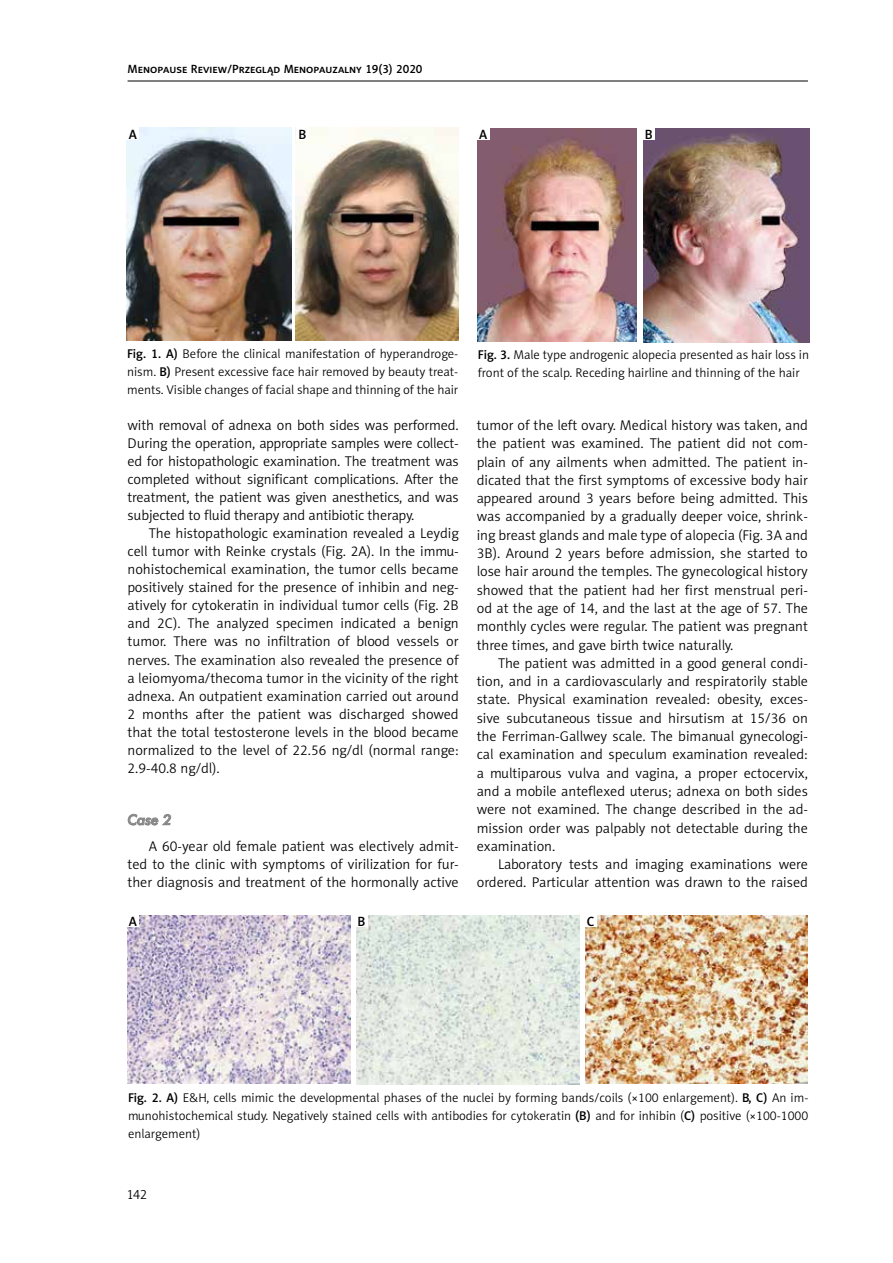
<style>
.page{position:relative;width:893px;height:1263px;background:#fff}
.page>*{position:absolute;margin:0;border:0;box-sizing:border-box;transform-origin:0 0}
.t1{font:14.25px/18.3px "Naomi Sans EFN Light";color:#000;text-align:justify}
.t2{font:14.25px "Futura Md PL Italic A";color:#878787}
.t3{font:13.5px "Naomi Sans EFN Medium";color:#000}
.t4{font:13.5px "Naomi Sans EFNTT Light";color:#000}
.t5{font:12.75px/18px "Naomi Sans EFN Light";color:#000;text-align:justify}
.t6{font:12px "Naomi Sans EFN Medium";color:#000}
.s1{font-family:"Naomi Sans EFN Medium"}
</style>
<div class="page">
<hr style="left:128px;top:81px;width:680px;height:1px;background:#000">
<svg style="left:127px;top:813px;width:44px;height:13px"></svg>
<img style="left:127px;top:128px;width:165px;height:212px">
<img style="left:296px;top:128px;width:163px;height:212px">
<div style="left:127px;top:128px;width:12px;height:12px;background:#fff"></div>
<div style="left:296px;top:128px;width:13px;height:12px;background:#fff"></div>
<img style="left:128px;top:915px;width:222px;height:168px">
<img style="left:356px;top:915px;width:223px;height:169px">
<img style="left:585px;top:915px;width:223px;height:168px">
<div style="left:126px;top:914px;width:13px;height:13px;background:#fff"></div>
<div style="left:355px;top:914px;width:13px;height:13px;background:#fff"></div>
<div style="left:584px;top:914px;width:13px;height:13px;background:#fff"></div>
<img style="left:478px;top:129px;width:159px;height:212px">
<img style="left:643px;top:129px;width:166px;height:213px">
<div style="left:477px;top:128px;width:12px;height:12px;background:#fff"></div>
<div style="left:642px;top:128px;width:13px;height:12px;background:#fff"></div>
<p class="t6" style="left:128px;top:61px;width:296px">Menopause Review/Przegląd Menopauzalny 19(3) 2020</p>
<p class="t3" style="left:129px;top:126px;width:10px">A</p>
<p class="t3" style="left:298px;top:126px;width:9px">B</p>
<p class="t3" style="left:479px;top:126px;width:10px">A</p>
<p class="t3" style="left:645px;top:126px;width:9px">B</p>
<p class="t5" style="left:127px;top:345px;width:333px"><span class="s1">Fig. 1. A)</span> Before the clinical manifestation of hyperandroge&shy;nism. <span class="s1">B)</span> Present excessive face hair removed by beauty treat&shy;ments. Visible changes of facial shape and thinning of the hair</p>
<p class="t1" style="left:128px;top:416px;width:333px">with removal of adnexa on both sides was performed.<br>During the operation, appropriate samples were collect&shy;ed for histopathologic examination. The treatment was completed without significant complications. After the treatment, the patient was given anesthetics, and was subjected to fluid therapy and antibiotic therapy.</p>
<p class="t1" style="left:128px;top:524px;width:333px;text-indent:21px">The histopathologic examination revealed a Leydig cell tumor with Reinke crystals (Fig. 2A). In the immu&shy;nohistochemical examination, the tumor cells became positively stained for the presence of inhibin and neg&shy;atively for cytokeratin in individual tumor cells (Fig. 2B and 2C). The analyzed specimen indicated a benign tumor. There was no infiltration of blood vessels or nerves. The examination also revealed the presence of a leiomyoma/thecoma tumor in the vicinity of the right adnexa. An outpatient examination carried out around 2 months after the patient was discharged showed that the total testosterone levels in the blood became normalized to the level of 22.56 ng/dl (normal range:<br>2.9-40.8 ng/dl).</p>
<p class="t2" style="left:128px;top:811px;width:45px">Case 2</p>
<p class="t1" style="left:128px;top:837px;width:333px;text-indent:21px">A 60-year old female patient was electively admit&shy;ted to the clinic with symptoms of virilization for fur&shy;ther diagnosis and treatment of the hormonally active</p>
<p class="t5" style="left:478px;top:346px;width:333px"><span class="s1">Fig. 3.</span> Male type androgenic alopecia presented as hair loss in front of the scalp. Receding hairline and thinning of the hair</p>
<p class="t1" style="left:477px;top:416px;width:333px">tumor of the left ovary. Medical history was taken, and the patient was examined. The patient did not com&shy;plain of any ailments when admitted. The patient in&shy;dicated that the first symptoms of excessive body hair appeared around 3 years before being admitted. This was accompanied by a gradually deeper voice, shrink&shy;ing breast glands and male type of alopecia (Fig. 3A and 3B). Around 2 years before admission, she started to lose hair around the temples. The gynecological history showed that the patient had her first menstrual peri&shy;od at the age of 14, and the last at the age of 57. The monthly cycles were regular. The patient was pregnant three times, and gave birth twice naturally.</p>
<p class="t1" style="left:477px;top:654px;width:333px;text-indent:21px">The patient was admitted in a good general condi&shy;tion, and in a cardiovascularly and respiratorily stable state. Physical examination revealed: obesity, exces&shy;sive subcutaneous tissue and hirsutism at 15/36 on the Ferriman-Gallwey scale. The bimanual gynecologi&shy;cal examination and speculum examination revealed: a multiparous vulva and vagina, a proper ectocervix, and a mobile anteflexed uterus; adnexa on both sides were not examined. The change described in the ad&shy;mission order was palpably not detectable during the examination.</p>
<p class="t1" style="left:477px;top:855px;width:333px;text-align:right">Laboratory tests and imaging examinations were ordered. Particular attention was drawn to the raised</p>
<p class="t3" style="left:129px;top:913px;width:10px">A</p>
<p class="t3" style="left:358px;top:913px;width:9px">B</p>
<p class="t3" style="left:587px;top:913px;width:9px">C</p>
<p class="t5" style="left:128px;top:1089px;width:682px"><span class="s1">Fig. 2. A)</span> E&amp;H, cells mimic the developmental phases of the nuclei by forming bands/coils (×100 enlargement). <span class="s1">B, C)</span> An im&shy;munohistochemical study. Negatively stained cells with antibodies for cytokeratin <span class="s1">(B)</span> and for inhibin (<span class="s1">C)</span> positive (×100-1000 enlargement)</p>
<p class="t4" style="left:128px;top:1187px;width:21px">142</p>
</div>
